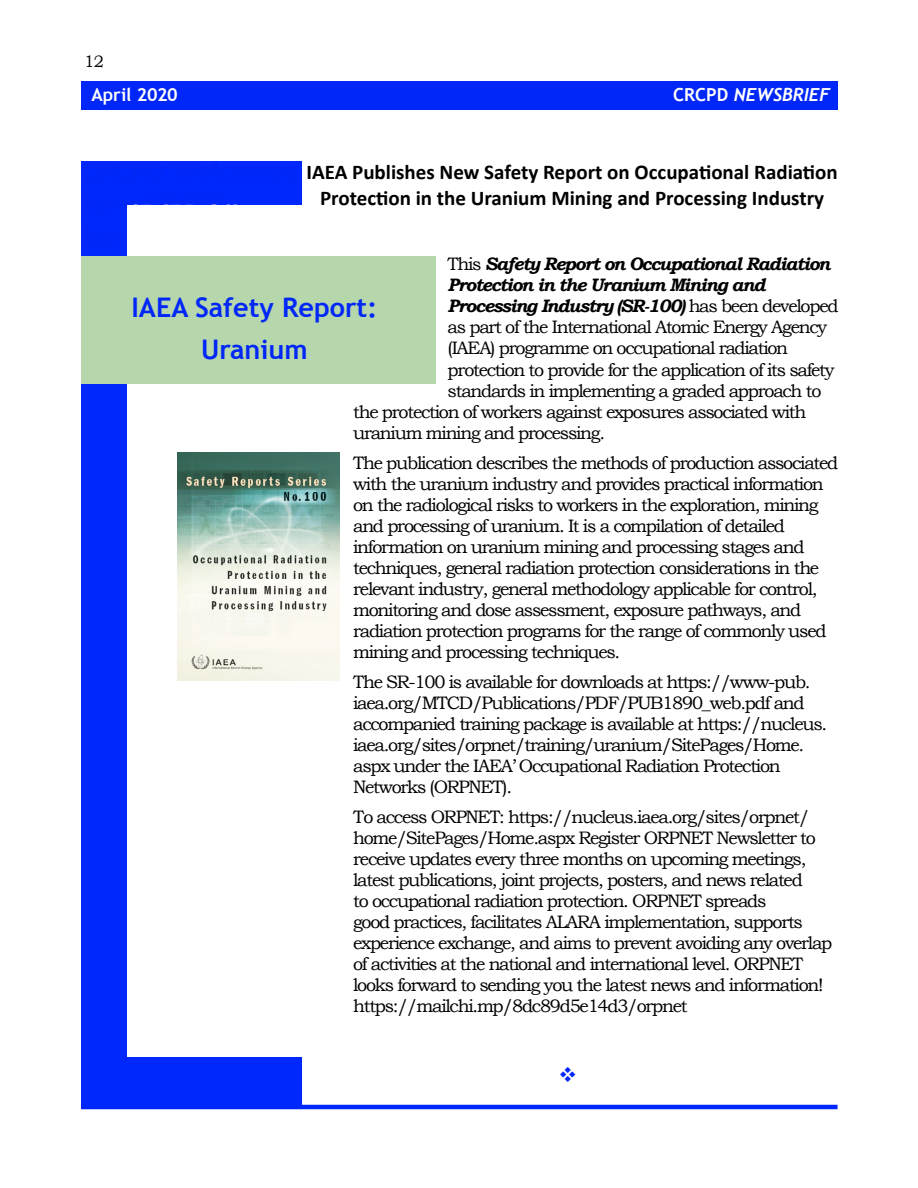
<style>
.page{position:relative;width:918px;height:1188px;background:#fff}
.page>*{position:absolute;margin:0;border:0;box-sizing:border-box;transform-origin:0 0}
.t1{font:700 27px/41.4px "Trebuchet MS";color:#0027f8;text-align:center}
.t2{font:700 21px/25.2px "Calibri";color:#000;text-align:center}
.t3{font:18px/21px "Bookman Old Style";letter-spacing:-.07em;color:#000}
.t4{font:italic 700 18px "Bookman Old Style";letter-spacing:-.07em;color:#000}
.t5{font:italic 700 18px "Trebuchet";color:#fff}
.t6{font:700 18px "Trebuchet MS";letter-spacing:-.015em;color:#fff}
.t7{font:16.5px "Bookman Old Style";color:#000}
.s1{font-family:"Trebuchet MS";font-style:normal}
.s2{font-weight:400;font-style:normal}
</style>
<div class="page">
<div style="left:81px;top:81px;width:757px;height:28px;background:#0027f8"></div>
<hr style="left:81px;top:1105px;width:757px;height:4px;background:#0027fb">
<div style="left:81px;top:161px;width:220px;height:945px;background:#0027fb"></div>
<div style="left:127px;top:205px;width:189px;height:851px;background:#fff"></div>
<div style="left:81px;top:256px;width:354px;height:128px;background:#b6d6ac"></div>
<img style="left:178px;top:453px;width:162px;height:228px">
<p class="t7" style="left:84px;top:52px;width:21px">12</p>
<p class="t6" style="left:91px;top:83px;width:88px">April 2020</p>
<p class="t5" style="left:673px;top:84px;width:158px"><span class="s1">CRCPD</span> NEWSBRIEF</p>
<p class="t2" style="left:306px;top:160px;width:533px">IAEA Publishes New Safety Report on Occupational Radiation<br>Protection in the Uranium Mining and Processing Industry</p>
<p class="t4" style="left:448px;top:254px;width:384px"><span class="s2">This</span> Safety Report on Occupational Radiation</p>
<p class="t4" style="left:448px;top:275px;width:320px">Protection in the Uranium Mining and</p>
<p class="t4" style="left:448px;top:296px;width:392px">Processing Industry (SR-100) <span class="s2">has been developed</span></p>
<p class="t3" style="left:448px;top:317px;width:381px">as part of the International Atomic Energy Agency</p>
<p class="t3" style="left:448px;top:338px;width:342px">(IAEA) programme on occupational radiation</p>
<p class="t3" style="left:448px;top:359px;width:388px">protection to provide for the application of its safety</p>
<p class="t3" style="left:448px;top:380px;width:375px">standards in implementing a graded approach to</p>
<p class="t3" style="left:353px;top:401px;width:455px">the protection of workers against exposures associated with</p>
<p class="t3" style="left:353px;top:422px;width:253px">uranium mining and processing.</p>
<p class="t3" style="left:353px;top:452px;width:487px">The publication describes the methods of production associated with the uranium industry and provides practical information on the radiological risks to workers in the exploration, mining and processing of uranium. It is a compilation of detailed information on uranium mining and processing stages and techniques, general radiation protection considerations in the relevant industry, general methodology applicable for control, monitoring and dose assessment, exposure pathways, and radiation protection programs for the range of commonly used mining and processing techniques.</p>
<p class="t3" style="left:353px;top:671px;width:476px">The SR-100 is available for downloads at https://www-pub. iaea.org/MTCD/Publications/PDF/PUB1890_web.pdf and accompanied training package is available at https://nucleus. iaea.org/sites/orpnet/training/uranium/SitePages/Home. aspx under the IAEA’ Occupational Radiation Protection Networks (ORPNET).</p>
<p class="t3" style="left:353px;top:806px;width:481px">To access ORPNET: https://nucleus.iaea.org/sites/orpnet/ home/SitePages/Home.aspx Register ORPNET Newsletter to receive updates every three months on upcoming meetings, latest publications, joint projects, posters, and news related<br>to occupational radiation protection. ORPNET spreads<br>good practices, facilitates ALARA implementation, supports experience exchange, and aims to prevent avoiding any overlap of activities at the national and international level. ORPNET looks forward to sending you the latest news and information! https://mailchi.mp/8dc89d5e14d3/orpnet</p>
<h1 class="t1" style="left:131px;top:287px;width:247px">IAEA Safety Report:<br>Uranium</h1>
</div>
